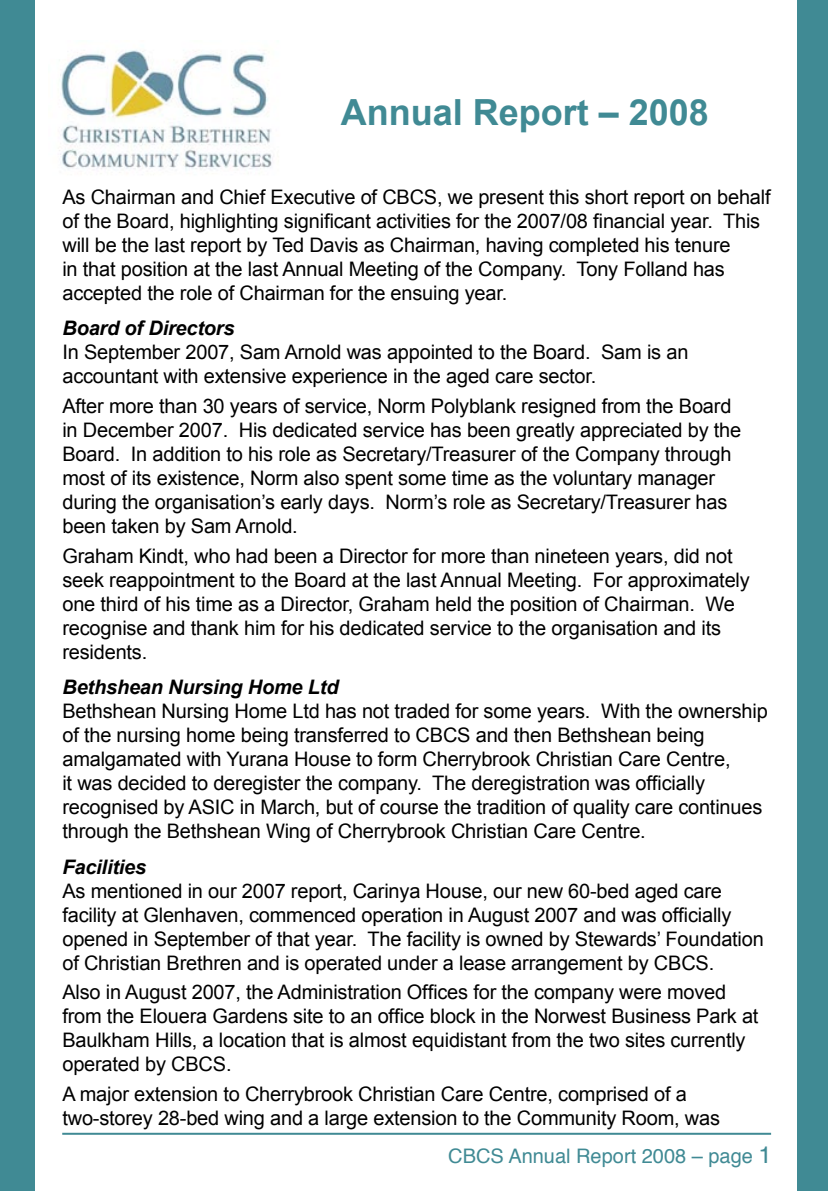
<style>
.page{position:relative;width:828px;height:1191px;background:#fff}
.page>*{position:absolute;margin:0;border:0;box-sizing:border-box;transform-origin:0 0}
.t1{font:700 36px "Arial";color:#408a94}
.t2{font:20px/24px "Arial";letter-spacing:-.01em;color:#000}
.t3{font:italic 700 20px "Arial";letter-spacing:-.01em;color:#000}
.t4{font:20px "Helvetica";color:#408a94}
.s1{font-size:24px}
</style>
<div class="page">
<hr style="left:62px;top:1132px;width:709px;height:2px;background:#408a94">
<div style="left:797px;top:0;width:31px;height:1191px;background:#408a94"></div>
<img style="left:59px;top:50px;width:214px;height:121px">
<div style="left:0;top:0;width:34px;height:1191px;background:#408a94"></div>
<h1 class="t1" style="left:341px;top:92px;width:370px">Annual Report – 2008</h1>
<p class="t2" style="left:62px;top:185px;width:710px">As Chairman and Chief Executive of CBCS, we present this short report on behalf of the Board, highlighting significant activities for the 2007/08 financial year. This will be the last report by Ted Davis as Chairman, having completed his tenure<br>in that position at the last Annual Meeting of the Company. Tony Folland has accepted the role of Chairman for the ensuing year.</p>
<p class="t3" style="left:62px;top:317px;width:174px">Board of Directors</p>
<p class="t2" style="left:62px;top:340px;width:627px">In September 2007, Sam Arnold was appointed to the Board. Sam is an accountant with extensive experience in the aged care sector.</p>
<p class="t2" style="left:62px;top:394px;width:680px">After more than 30 years of service, Norm Polyblank resigned from the Board in December 2007. His dedicated service has been greatly appreciated by the Board. In addition to his role as Secretary/Treasurer of the Company through most of its existence, Norm also spent some time as the voluntary manager during the organisation’s early days. Norm’s role as Secretary/Treasurer has been taken by Sam Arnold.</p>
<p class="t2" style="left:62px;top:544px;width:689px">Graham Kindt, who had been a Director for more than nineteen years, did not seek reappointment to the Board at the last Annual Meeting. For approximately one third of his time as a Director, Graham held the position of Chairman. We recognise and thank him for his dedicated service to the organisation and its residents.</p>
<p class="t3" style="left:62px;top:676px;width:278px">Bethshean Nursing Home Ltd</p>
<p class="t2" style="left:62px;top:699px;width:707px">Bethshean Nursing Home Ltd has not traded for some years. With the ownership of the nursing home being transferred to CBCS and then Bethshean being amalgamated with Yurana House to form Cherrybrook Christian Care Centre,<br>it was decided to deregister the company. The deregistration was officially recognised by ASIC in March, but of course the tradition of quality care continues through the Bethshean Wing of Cherrybrook Christian Care Centre.</p>
<p class="t3" style="left:62px;top:855px;width:85px">Facilities</p>
<p class="t2" style="left:62px;top:878px;width:703px">As mentioned in our 2007 report, Carinya House, our new 60-bed aged care facility at Glenhaven, commenced operation in August 2007 and was officially opened in September of that year. The facility is owned by Stewards’ Foundation of Christian Brethren and is operated under a lease arrangement by CBCS.</p>
<p class="t2" style="left:62px;top:980px;width:697px">Also in August 2007, the Administration Offices for the company were moved from the Elouera Gardens site to an office block in the Norwest Business Park at Baulkham Hills, a location that is almost equidistant from the two sites currently operated by CBCS.</p>
<p class="t2" style="left:62px;top:1082px;width:659px">A major extension to Cherrybrook Christian Care Centre, comprised of a two-storey 28-bed wing and a large extension to the Community Room, was</p>
<p class="t4" style="left:448px;top:1138px;width:325px">CBCS Annual Report 2008 – page <span class="s1">1</span></p>
</div>
